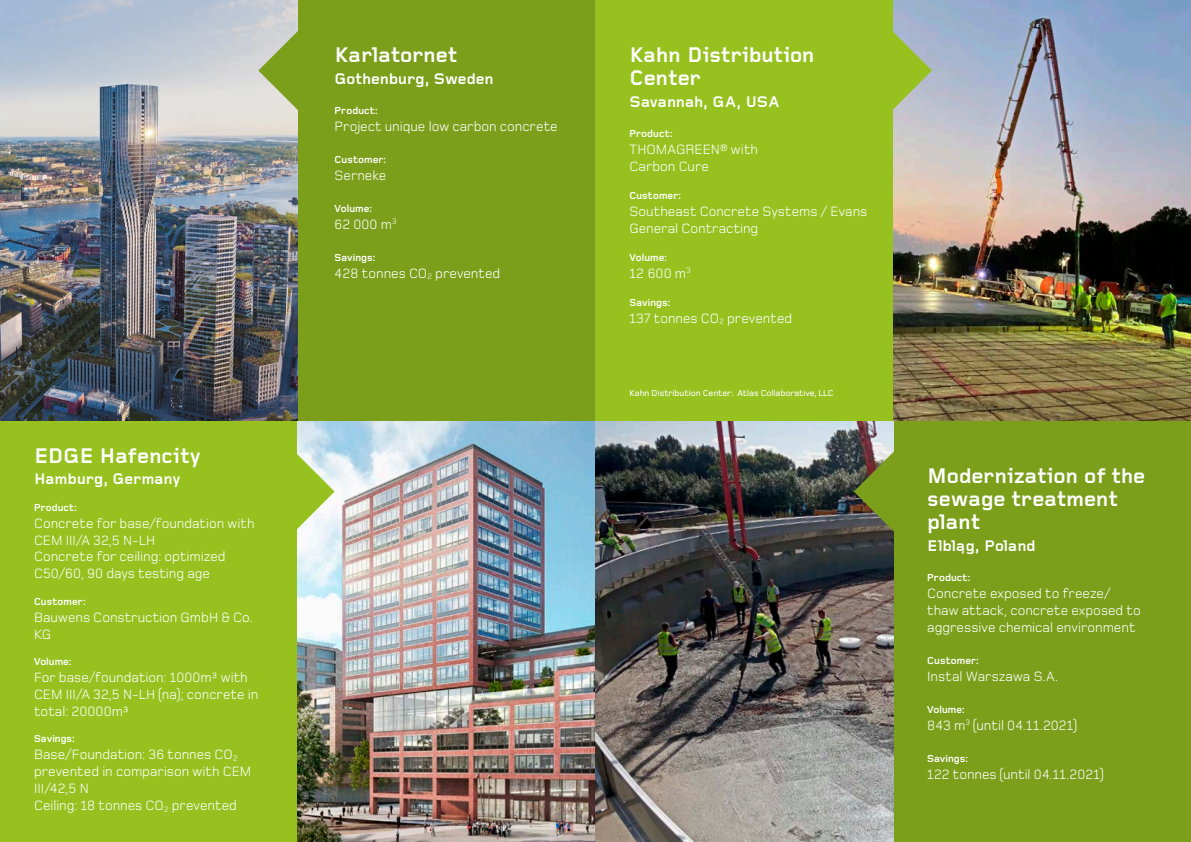
<style>
.page{position:relative;width:1191px;height:842px;background:#fff}
.page>*{position:absolute;margin:0;border:0;box-sizing:border-box;transform-origin:0 0}
.t1{font:700 22px/23px "Foundry Gridnik OT2";letter-spacing:-.005em;color:#fff}
.t2{font:700 16px "Foundry Gridnik OT2";letter-spacing:-.01em;color:#fff}
.t3{font:14px/17px "Foundry Monoline OT3";color:#fff}
.t4{font:700 10.5px "Foundry Monoline OT3";letter-spacing:.005em;color:#fff}
.t5{font:500 9px "Foundry Monoline OT3";color:#fff}
</style>
<div class="page">
<div style="left:0;top:421px;width:595px;height:421px;background:#96c11f"></div>
<div style="left:0;top:0;width:595px;height:421px;background:#7b9f1a"></div>
<img style="left:0;top:0;width:298px;height:421px">
<img style="left:298px;top:421px;width:297px;height:421px">
<svg style="left:258px;top:30px;width:40px;height:81px"></svg>
<svg style="left:297px;top:451px;width:37px;height:81px"></svg>
<div style="left:595px;top:421px;width:596px;height:421px;background:#7b9f1a"></div>
<img style="left:595px;top:421px;width:298px;height:421px">
<img style="left:854px;top:451px;width:40px;height:81px">
<div style="left:595px;top:0;width:596px;height:421px;background:#96c11f"></div>
<img style="left:893px;top:0;width:298px;height:421px">
<svg style="left:893px;top:30px;width:39px;height:81px"></svg>
<h1 class="t1" style="left:34px;top:444px;width:168px">EDGE Hafencity</h1>
<p class="t2" style="left:34px;top:468px;width:148px">Hamburg, Germany</p>
<p class="t4" style="left:34px;top:500px;width:45px">Product:</p>
<p class="t3" style="left:34px;top:513px;width:222px">Concrete for base/foundation with<br>CEM III/A 32,5 N-LH<br>Concrete for ceiling: optimized<br>C50/60, 90 days testing age</p>
<p class="t4" style="left:34px;top:594px;width:53px">Customer:</p>
<p class="t3" style="left:34px;top:607px;width:220px">Bauwens Construction GmbH &amp; Co.<br>KG</p>
<p class="t4" style="left:34px;top:654px;width:39px">Volume:</p>
<p class="t3" style="left:34px;top:667px;width:226px">For base/foundation: 1000m³ with<br>CEM III/A 32,5 N-LH (na); concrete in total: 20000m³</p>
<p class="t4" style="left:34px;top:731px;width:42px">Savings:</p>
<p class="t3" style="left:34px;top:744px;width:219px">Base/Foundation: 36 tonnes CO<sub>2 </sub>prevented in comparison with CEM<br>III/42,5 N<br>Ceiling: 18 tonnes CO<sub>2</sub> prevented</p>
<h1 class="t1" style="left:334px;top:43px;width:124px">Karlatornet</h1>
<p class="t2" style="left:334px;top:67px;width:161px">Gothenburg, Sweden</p>
<p class="t4" style="left:334px;top:103px;width:45px">Product:</p>
<p class="t3" style="left:334px;top:117px;width:225px">Project unique low carbon concrete</p>
<p class="t4" style="left:334px;top:152px;width:53px">Customer:</p>
<p class="t3" style="left:334px;top:166px;width:53px">Serneke</p>
<p class="t4" style="left:334px;top:201px;width:39px">Volume:</p>
<p class="t3" style="left:334px;top:215px;width:64px">62 000 m<sup>3</sup></p>
<p class="t4" style="left:334px;top:250px;width:42px">Savings:</p>
<p class="t3" style="left:334px;top:264px;width:167px">428 tonnes CO<sub>2</sub> prevented</p>
<h1 class="t1" style="left:629px;top:43px;width:187px">Kahn Distribution<br>Center</h1>
<p class="t2" style="left:629px;top:90px;width:151px">Savannah, GA, USA</p>
<p class="t4" style="left:629px;top:126px;width:45px">Product:</p>
<p class="t3" style="left:629px;top:140px;width:130px">THOMAGREEN® with<br>Carbon Cure</p>
<p class="t4" style="left:629px;top:188px;width:53px">Customer:</p>
<p class="t3" style="left:629px;top:202px;width:239px">Southeast Concrete Systems / Evans<br>General Contracting</p>
<p class="t4" style="left:629px;top:250px;width:39px">Volume:</p>
<p class="t3" style="left:629px;top:264px;width:63px">12 600 m<sup>3</sup></p>
<p class="t4" style="left:629px;top:295px;width:42px">Savings:</p>
<p class="t3" style="left:629px;top:309px;width:164px">137 tonnes CO<sub>2</sub> prevented</p>
<p class="t5" style="left:629px;top:386px;width:205px">Kahn Distribution Center: Atlas Collaborative, LLC</p>
<h1 class="t1" style="left:927px;top:464px;width:220px">Modernization of the sewage treatment plant</h1>
<p class="t2" style="left:927px;top:534px;width:110px">Elbląg, Poland</p>
<p class="t4" style="left:927px;top:570px;width:45px">Product:</p>
<p class="t3" style="left:927px;top:584px;width:215px">Concrete exposed to freeze/ thaw attack, concrete exposed to aggressive chemical environment</p>
<p class="t4" style="left:927px;top:653px;width:53px">Customer:</p>
<p class="t3" style="left:927px;top:667px;width:132px">Instal Warszawa S.A.</p>
<p class="t4" style="left:927px;top:702px;width:39px">Volume:</p>
<p class="t3" style="left:927px;top:716px;width:151px">843 m<sup>3</sup> (until 04.11.2021)</p>
<p class="t4" style="left:927px;top:751px;width:42px">Savings:</p>
<p class="t3" style="left:927px;top:765px;width:178px">122 tonnes (until 04.11.2021)</p>
</div>
